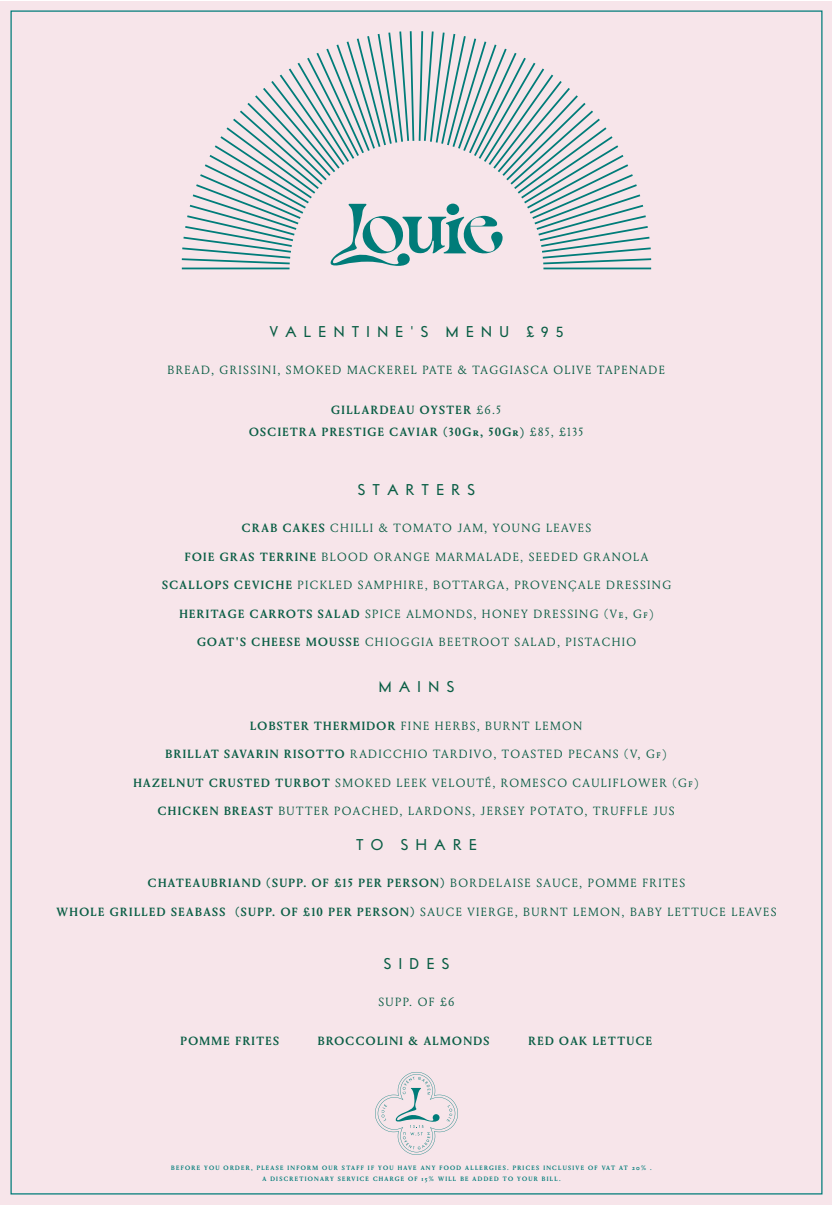
<style>
.page{position:relative;width:833px;height:1205px;background:#fff}
.page>*{position:absolute;margin:0;border:0;box-sizing:border-box;transform-origin:0 0}
.t1{font:13.75px "Vogue";letter-spacing:.5em;color:#0a5e45}
.t2{font:11.88px "Louize";letter-spacing:.115em;color:#0a5e45}
.t3{font:700 11.88px "Louize";letter-spacing:.115em;color:#0a5e45}
.t4{font:700 6.25px "Louize";letter-spacing:.2em;color:#007c79}
.s1{font-weight:400}
</style>
<div class="page">
<div style="left:1px;top:1px;width:831px;height:1203px;background:#f7e5ea"></div>
<svg style="left:181px;top:31px;width:471px;height:239px"></svg>
<svg style="left:375px;top:1072px;width:83px;height:83px"></svg>
<p class="t1" style="left:269px;top:322px;width:136px">VALENTINE</p>
<p class="t1" style="left:410px;top:322px;width:5px">'</p>
<p class="t1" style="left:420px;top:322px;width:10px">S</p>
<p class="t1" style="left:445px;top:322px;width:66px">MENU</p>
<p class="t1" style="left:526px;top:322px;width:39px">£95</p>
<p class="t2" style="left:168px;top:362px;width:48px">BREAD,</p>
<p class="t2" style="left:347px;top:362px;width:71px">MACKEREL</p>
<p class="t2" style="left:422px;top:362px;width:31px">PATE</p>
<p class="t2" style="left:472px;top:362px;width:77px">TAGGIASCA</p>
<p class="t2" style="left:597px;top:362px;width:69px">TAPENADE</p>
<p class="t2" style="left:220px;top:362px;width:62px">GRISSINI,</p>
<p class="t2" style="left:286px;top:362px;width:57px">SMOKED</p>
<p class="t2" style="left:458px;top:362px;width:11px">&amp;</p>
<p class="t2" style="left:553px;top:362px;width:40px">OLIVE</p>
<p class="t2" style="left:476px;top:401px;width:26px">£6.5</p>
<p class="t3" style="left:331px;top:401px;width:84px">GILLARDEAU</p>
<p class="t3" style="left:389px;top:423px;width:195px">CAVIAR (30Gr, 50Gr( <span class="s1">£85, £135</span></p>
<p class="t3" style="left:420px;top:401px;width:53px">OYSTER</p>
<p class="t3" style="left:249px;top:423px;width:69px">OSCIETRA</p>
<p class="t3" style="left:322px;top:423px;width:64px">PRESTIGE</p>
<p class="t1" style="left:358px;top:480px;width:119px">STARTERS</p>
<p class="t3" style="left:242px;top:519px;width:37px">CRAB</p>
<p class="t3" style="left:283px;top:519px;width:43px">CAKES</p>
<p class="t2" style="left:393px;top:520px;width:60px">TOMATO</p>
<p class="t2" style="left:457px;top:520px;width:31px">JAM,</p>
<p class="t2" style="left:546px;top:520px;width:47px">LEAVES</p>
<p class="t2" style="left:330px;top:520px;width:44px">CHILLI</p>
<p class="t2" style="left:379px;top:520px;width:11px">&amp;</p>
<p class="t2" style="left:493px;top:520px;width:49px">YOUNG</p>
<p class="t3" style="left:220px;top:548px;width:36px">GRAS</p>
<p class="t2" style="left:374px;top:548px;width:58px">ORANGE</p>
<p class="t2" style="left:435px;top:548px;width:89px">MARMALADE,</p>
<p class="t2" style="left:583px;top:548px;width:66px">GRANOLA</p>
<p class="t3" style="left:185px;top:548px;width:31px">FOIE</p>
<p class="t2" style="left:321px;top:548px;width:48px">BLOOD</p>
<p class="t2" style="left:529px;top:548px;width:51px">SEEDED</p>
<p class="t3" style="left:260px;top:548px;width:57px">TERRINE</p>
<p class="t3" style="left:162px;top:576px;width:68px">SCALLOPS</p>
<p class="t2" style="left:358px;top:577px;width:71px">SAMPHIRE,</p>
<p class="t2" style="left:433px;top:577px;width:77px">BOTTARGA,</p>
<p class="t2" style="left:514px;top:577px;width:88px">PROVENÇALE</p>
<p class="t3" style="left:234px;top:576px;width:59px">CEVICHE</p>
<p class="t2" style="left:297px;top:577px;width:56px">PICKLED</p>
<p class="t2" style="left:606px;top:577px;width:66px">DRESSING</p>
<p class="t2" style="left:604px;top:605px;width:52px">(Ve, Gf(</p>
<p class="t3" style="left:179px;top:605px;width:67px">HERITAGE</p>
<p class="t3" style="left:250px;top:605px;width:64px">CARROTS</p>
<p class="t3" style="left:318px;top:605px;width:43px">SALAD</p>
<p class="t2" style="left:406px;top:605px;width:72px">ALMONDS,</p>
<p class="t2" style="left:365px;top:605px;width:37px">SPICE</p>
<p class="t2" style="left:482px;top:605px;width:48px">HONEY</p>
<p class="t2" style="left:533px;top:605px;width:66px">DRESSING</p>
<p class="t3" style="left:197px;top:633px;width:50px">GOAT S'</p>
<p class="t2" style="left:365px;top:634px;width:70px">CHIOGGIA</p>
<p class="t2" style="left:514px;top:634px;width:47px">SALAD,</p>
<p class="t2" style="left:565px;top:634px;width:72px">PISTACHIO</p>
<p class="t3" style="left:251px;top:633px;width:51px">CHEESE</p>
<p class="t3" style="left:306px;top:633px;width:55px">MOUSSE</p>
<p class="t2" style="left:439px;top:634px;width:72px">BEETROOT</p>
<p class="t1" style="left:378px;top:677px;width:78px">MAINS</p>
<p class="t3" style="left:250px;top:716px;width:60px">LOBSTER</p>
<p class="t3" style="left:314px;top:716px;width:83px">THERMIDOR</p>
<p class="t2" style="left:435px;top:717px;width:46px">HERBS,</p>
<p class="t2" style="left:535px;top:717px;width:49px">LEMON</p>
<p class="t2" style="left:485px;top:717px;width:46px">BURNT</p>
<p class="t2" style="left:401px;top:717px;width:30px">FINE</p>
<p class="t2" style="left:568px;top:745px;width:74px">PECANS (V,</p>
<p class="t2" style="left:646px;top:745px;width:22px">Gf(</p>
<p class="t3" style="left:165px;top:745px;width:55px">BRILLAT</p>
<p class="t3" style="left:224px;top:745px;width:56px">SAVARIN</p>
<p class="t2" style="left:350px;top:745px;width:79px">RADICCHIO</p>
<p class="t2" style="left:433px;top:745px;width:65px">TARDIVO,</p>
<p class="t2" style="left:502px;top:745px;width:62px">TOASTED</p>
<p class="t3" style="left:284px;top:745px;width:62px">RISOTTO</p>
<p class="t2" style="left:432px;top:774px;width:65px">VELOUTÉ,</p>
<p class="t2" style="left:672px;top:774px;width:28px">(Gf(</p>
<p class="t3" style="left:133px;top:773px;width:72px">HAZELNUT</p>
<p class="t2" style="left:572px;top:774px;width:96px">CAULIFLOWER</p>
<p class="t3" style="left:209px;top:773px;width:62px">CRUSTED</p>
<p class="t3" style="left:275px;top:773px;width:56px">TURBOT</p>
<p class="t2" style="left:335px;top:774px;width:57px">SMOKED</p>
<p class="t2" style="left:501px;top:774px;width:68px">ROMESCO</p>
<p class="t2" style="left:396px;top:774px;width:32px">LEEK</p>
<p class="t3" style="left:224px;top:802px;width:50px">BREAST</p>
<p class="t2" style="left:334px;top:802px;width:70px">POACHED,</p>
<p class="t2" style="left:408px;top:802px;width:68px">LARDONS,</p>
<p class="t2" style="left:530px;top:802px;width:59px">POTATO,</p>
<p class="t3" style="left:158px;top:802px;width:62px">CHICKEN</p>
<p class="t2" style="left:480px;top:802px;width:46px">JERSEY</p>
<p class="t2" style="left:653px;top:802px;width:23px">JUS</p>
<p class="t2" style="left:278px;top:802px;width:52px">BUTTER</p>
<p class="t2" style="left:593px;top:802px;width:56px">TRUFFLE</p>
<p class="t1" style="left:356px;top:835px;width:29px">T O</p>
<p class="t1" style="left:400px;top:835px;width:78px">SHARE</p>
<p class="t3" style="left:148px;top:874px;width:160px">CHATEAUBRIAND (SUPP.</p>
<p class="t3" style="left:387px;top:874px;width:59px">PERSON)</p>
<p class="t2" style="left:450px;top:875px;width:82px">BORDELAISE</p>
<p class="t2" style="left:536px;top:875px;width:47px">SAUCE,</p>
<p class="t3" style="left:312px;top:874px;width:19px">OF</p>
<p class="t3" style="left:334px;top:874px;width:20px">£15</p>
<p class="t2" style="left:588px;top:875px;width:51px">POMME</p>
<p class="t2" style="left:642px;top:875px;width:44px">FRITES</p>
<p class="t3" style="left:358px;top:874px;width:25px">PER</p>
<p class="t3" style="left:171px;top:903px;width:56px">SEABASS</p>
<p class="t3" style="left:57px;top:903px;width:49px">WHOLE</p>
<p class="t3" style="left:110px;top:903px;width:57px">GRILLED</p>
<p class="t3" style="left:235px;top:903px;width:42px">(SUPP.</p>
<p class="t3" style="left:357px;top:903px;width:59px">PERSON)</p>
<p class="t3" style="left:303px;top:903px;width:21px">£10</p>
<p class="t2" style="left:420px;top:903px;width:43px">SAUCE</p>
<p class="t2" style="left:630px;top:903px;width:33px">BABY</p>
<p class="t2" style="left:731px;top:903px;width:47px">LEAVES</p>
<p class="t3" style="left:281px;top:903px;width:19px">OF</p>
<p class="t2" style="left:467px;top:903px;width:52px">VIERGE,</p>
<p class="t2" style="left:573px;top:903px;width:53px">LEMON,</p>
<p class="t2" style="left:667px;top:903px;width:60px">LETTUCE</p>
<p class="t2" style="left:523px;top:903px;width:46px">BURNT</p>
<p class="t3" style="left:328px;top:903px;width:25px">PER</p>
<p class="t1" style="left:383px;top:953px;width:68px">SIDES</p>
<p class="t2" style="left:440px;top:993px;width:16px">£6</p>
<p class="t2" style="left:378px;top:993px;width:35px">SUPP.</p>
<p class="t2" style="left:418px;top:993px;width:18px">OF</p>
<p class="t3" style="left:180px;top:1032px;width:51px">POMME</p>
<p class="t3" style="left:235px;top:1032px;width:45px">FRITES</p>
<p class="t3" style="left:424px;top:1032px;width:67px">ALMONDS</p>
<p class="t3" style="left:318px;top:1032px;width:87px">BROCCOLINI</p>
<p class="t3" style="left:408px;top:1032px;width:11px">&amp;</p>
<p class="t3" style="left:559px;top:1032px;width:29px">OAK</p>
<p class="t3" style="left:592px;top:1032px;width:61px">LETTUCE</p>
<p class="t3" style="left:528px;top:1032px;width:27px">RED</p>
<p class="t4" style="left:632px;top:1163px;width:16px">20%</p>
<p class="t4" style="left:257px;top:1163px;width:28px">PLEASE</p>
<p class="t4" style="left:342px;top:1163px;width:23px">STAFF</p>
<p class="t4" style="left:398px;top:1163px;width:20px">HAVE</p>
<p class="t4" style="left:421px;top:1163px;width:16px">ANY</p>
<p class="t4" style="left:465px;top:1163px;width:45px">ALLERG EI S.</p>
<p class="t4" style="left:601px;top:1163px;width:15px">VAT</p>
<p class="t4" style="left:619px;top:1163px;width:10px">AT</p>
<p class="t4" style="left:171px;top:1163px;width:30px">BEFORE</p>
<p class="t4" style="left:204px;top:1163px;width:17px">YOU</p>
<p class="t4" style="left:224px;top:1163px;width:30px">ORDER,</p>
<p class="t4" style="left:287px;top:1163px;width:32px">NI FORM</p>
<p class="t4" style="left:322px;top:1163px;width:17px">OUR</p>
<p class="t4" style="left:378px;top:1163px;width:17px">YOU</p>
<p class="t4" style="left:439px;top:1163px;width:23px">FOOD</p>
<p class="t4" style="left:513px;top:1163px;width:28px">PR CI ES</p>
<p class="t4" style="left:543px;top:1163px;width:42px">NI C L U S VI E</p>
<p class="t4" style="left:588px;top:1163px;width:11px">OF</p>
<p class="t4" style="left:368px;top:1163px;width:8px">FI</p>
<p class="t4" style="left:650px;top:1163px;width:3px">.</p>
<p class="t4" style="left:421px;top:1174px;width:14px">15%</p>
<p class="t4" style="left:262px;top:1174px;width:5px">A</p>
<p class="t4" style="left:270px;top:1174px;width:65px">DISCRETIONARY</p>
<p class="t4" style="left:373px;top:1174px;width:33px">CHARGE</p>
<p class="t4" style="left:472px;top:1174px;width:28px">ADDED</p>
<p class="t4" style="left:338px;top:1174px;width:33px">SERVICE</p>
<p class="t4" style="left:408px;top:1174px;width:11px">OF</p>
<p class="t4" style="left:503px;top:1174px;width:12px">TO</p>
<p class="t4" style="left:517px;top:1174px;width:22px">YOUR</p>
<p class="t4" style="left:460px;top:1174px;width:10px">BE</p>
<p class="t4" style="left:542px;top:1174px;width:20px">BILL.</p>
<p class="t4" style="left:438px;top:1174px;width:20px">WILL</p>
</div>
